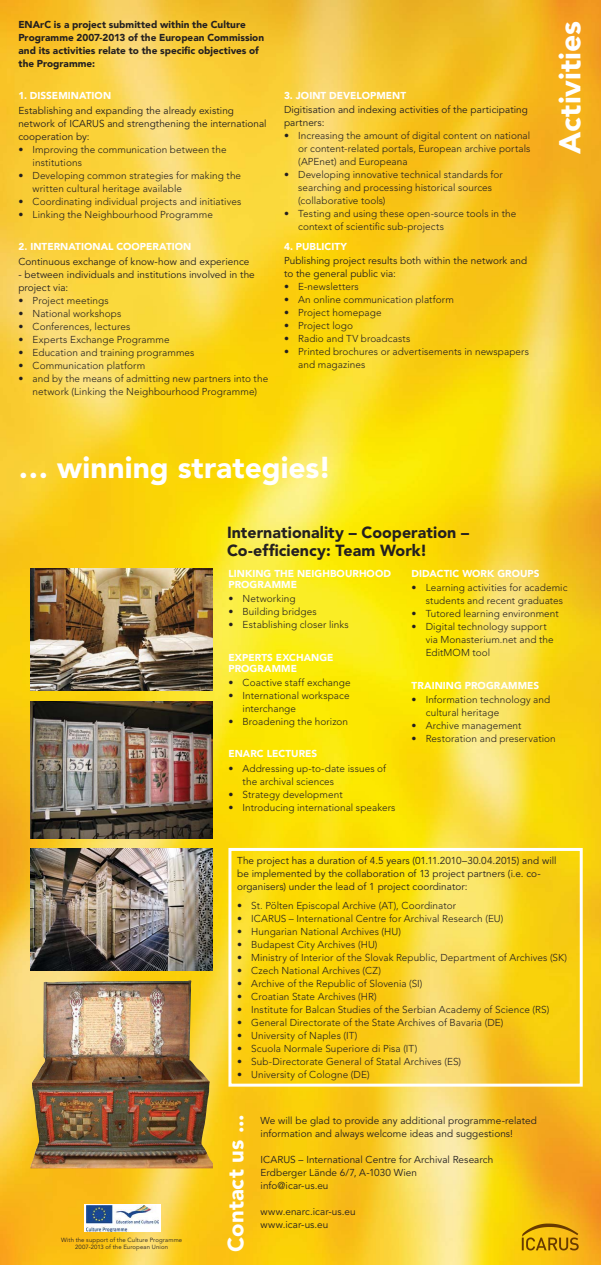
<style>
.page{position:relative;width:601px;height:1265px;background:#fff}
.page>*{position:absolute;margin:0;border:0;box-sizing:border-box;transform-origin:0 0}
.t1{font:900 30px "Avenir LT Std";color:#fff}
.t2{font:900 22px "Avenir LT Std";letter-spacing:.005em;color:#fff}
.t3{font:900 16px/18px "Avenir LT Std";color:#231f20}
.t4{font:300 10px/13px "Avenir LT Std";letter-spacing:.005em;color:#231f20}
.t5{font:10px/13px "Avenir LT Std";letter-spacing:.005em;color:#231f20}
.t6{font:900 10px/11px "Avenir LT Std";letter-spacing:.005em;color:#fff}
.t7{font:900 10px/13px "Avenir LT Std";color:#231f20}
.t8{font:6px/7px "Avenir LT Std";letter-spacing:.025em;color:#231f20;text-align:center}
</style>
<div class="page">
<img style="left:0;top:0;width:601px;height:1264px">
<img style="left:30px;top:569px;width:183px;height:121px">
<img style="left:30px;top:980px;width:183px;height:188px">
<svg style="left:85px;top:1204px;width:76px;height:27px"></svg>
<img style="left:87px;top:1205px;width:72px;height:26px">
<img style="left:30px;top:701px;width:183px;height:137px">
<img style="left:30px;top:848px;width:183px;height:122px">
<div style="left:228px;top:847px;width:355px;height:239px;border:3px solid #fff"></div>
<img style="left:521px;top:1223px;width:57px;height:27px">
<p class="t7" style="left:18px;top:18px;width:247px">ENArC is a project submitted within the Culture Programme 2007-2013 of the European Commission and its activities relate to the specific objectives of the Programme:</p>
<p class="t6" style="left:18px;top:91px;width:94px">1. DISSEMINATION</p>
<p class="t5" style="left:18px;top:104px;width:250px">Establishing and expanding the already existing network of ICARUS and strengthening the international cooperation by:</p>
<p class="t4" style="left:33px;top:143px;width:195px;text-indent:-14px">• Improving the communication between the institutions</p>
<p class="t4" style="left:33px;top:169px;width:210px;text-indent:-14px">• Developing common strategies for making the written cultural heritage available</p>
<p class="t4" style="left:18px;top:195px;width:224px">• Coordinating individual projects and initiatives</p>
<p class="t4" style="left:18px;top:208px;width:196px">• Linking the Neighbourhood Programme</p>
<p class="t6" style="left:18px;top:241px;width:175px">2. INTERNATIONAL COOPERATION</p>
<p class="t5" style="left:18px;top:255px;width:232px">Continuous exchange of know-how and experience</p>
<p class="t5" style="left:18px;top:268px;width:238px">- between individuals and institutions involved in the project via:</p>
<p class="t4" style="left:18px;top:294px;width:92px">• Project meetings</p>
<p class="t4" style="left:18px;top:307px;width:104px">• National workshops</p>
<p class="t4" style="left:18px;top:320px;width:113px">• Conferences, lectures</p>
<p class="t4" style="left:18px;top:333px;width:153px">• Experts Exchange Programme</p>
<p class="t4" style="left:18px;top:346px;width:178px">• Education and training programmes</p>
<p class="t4" style="left:18px;top:359px;width:128px">• Communication platform</p>
<p class="t4" style="left:18px;top:372px;width:251px;text-align:center">• and by the means of admitting new partners into the network (Linking the Neighbourhood Programme)</p>
<p class="t6" style="left:284px;top:90px;width:124px">3. JOINT DEVELOPMENT</p>
<p class="t5" style="left:284px;top:104px;width:245px">Digitisation and indexing activities of the participating partners:</p>
<p class="t4" style="left:298px;top:130px;width:234px;text-align:justify;text-indent:-14px">• Increasing the amount of digital content on national or content-related portals, European archive portals (APEnet) and Europeana</p>
<p class="t4" style="left:298px;top:169px;width:206px;text-indent:-14px">• Developing innovative technical standards for searching and processing historical sources (collaborative tools)</p>
<p class="t4" style="left:298px;top:208px;width:220px;text-indent:-14px">• Testing and using these open-source tools in the context of scientific sub-projects</p>
<p class="t6" style="left:284px;top:241px;width:65px">4. PUBLICITY</p>
<p class="t5" style="left:284px;top:255px;width:245px">Publishing project results both within the network and to the general public via:</p>
<p class="t4" style="left:284px;top:281px;width:76px">• E-newsletters</p>
<p class="t4" style="left:284px;top:294px;width:171px">• An online communication platform</p>
<p class="t4" style="left:284px;top:307px;width:99px">• Project homepage</p>
<p class="t4" style="left:284px;top:320px;width:71px">• Project logo</p>
<p class="t4" style="left:284px;top:333px;width:128px">• Radio and TV broadcasts</p>
<p class="t4" style="left:298px;top:346px;width:232px;text-indent:-14px">• Printed brochures or advertisements in newspapers and magazines</p>
<h1 class="t1" style="left:18px;top:453px;width:314px">… winning strategies!</h1>
<h3 class="t3" style="left:227px;top:524px;width:244px">Internationality – Cooperation –<br>Co-efficiency: Team Work!</h3>
<h1 class="t1" style="left:555px;top:154px;width:134px;rotate:-90deg">Activities</h1>
<p class="t8" style="left:61px;top:1236px;width:123px">With the support of the Culture Programme<br>2007-2013 of the European Union</p>
<p class="t6" style="left:228px;top:568px;width:164px">LINKING THE NEIGHBOURHOOD<br>PROGRAMME</p>
<p class="t4" style="left:228px;top:592px;width:69px">• Networking</p>
<p class="t4" style="left:228px;top:605px;width:90px">• Building bridges</p>
<p class="t4" style="left:228px;top:618px;width:122px">• Establishing closer links</p>
<p class="t6" style="left:228px;top:652px;width:107px">EXPERTS EXCHANGE<br>PROGRAMME</p>
<p class="t4" style="left:228px;top:676px;width:124px">• Coactive staff exchange</p>
<p class="t4" style="left:243px;top:689px;width:108px;text-indent:-14px">• International workspace interchange</p>
<p class="t4" style="left:228px;top:715px;width:121px">• Broadening the horizon</p>
<p class="t6" style="left:228px;top:749px;width:90px">ENARC LECTURES</p>
<p class="t4" style="left:243px;top:762px;width:145px;text-indent:-14px">• Addressing up-to-date issues of the archival sciences</p>
<p class="t4" style="left:228px;top:788px;width:116px">• Strategy development</p>
<p class="t4" style="left:228px;top:801px;width:169px">• Introducing international speakers</p>
<p class="t6" style="left:412px;top:568px;width:130px">DIDACTIC WORK GROUPS</p>
<p class="t4" style="left:426px;top:581px;width:143px;text-indent:-14px">• Learning activities for academic students and recent graduates</p>
<p class="t4" style="left:412px;top:607px;width:149px">• Tutored learning environment</p>
<p class="t4" style="left:426px;top:620px;width:130px;text-indent:-14px">• Digital technology support via Monasterium.net and the<br>EditMOM tool</p>
<p class="t6" style="left:412px;top:680px;width:129px">TRAINING PROGRAMMES</p>
<p class="t4" style="left:426px;top:693px;width:126px;text-indent:-14px">• Information technology and cultural heritage</p>
<p class="t4" style="left:412px;top:719px;width:111px">• Archive management</p>
<p class="t4" style="left:412px;top:732px;width:146px">• Restoration and preservation</p>
<p class="t5" style="left:237px;top:854px;width:321px">The project has a duration of 4.5 years (01.11.2010–30.04.2015) and will be implemented by the collaboration of 13 project partners (i.e. co&shy;organisers) under the lead of 1 project coordinator:</p>
<p class="t4" style="left:237px;top:899px;width:220px">• St. Pölten Episcopal Archive (AT), Coordinator</p>
<p class="t4" style="left:237px;top:912px;width:268px">• ICARUS – International Centre for Archival Research (EU)</p>
<p class="t4" style="left:237px;top:925px;width:165px">• Hungarian National Archives (HU)</p>
<p class="t4" style="left:237px;top:938px;width:142px">• Budapest City Archives (HU)</p>
<p class="t4" style="left:237px;top:951px;width:332px">• Ministry of Interior of the Slovak Republic, Department of Archives (SK)</p>
<p class="t4" style="left:237px;top:964px;width:145px">• Czech National Archives (CZ)</p>
<p class="t4" style="left:237px;top:977px;width:187px">• Archive of the Republic of Slovenia (SI)</p>
<p class="t4" style="left:237px;top:990px;width:141px">• Croatian State Archives (HR)</p>
<p class="t4" style="left:237px;top:1003px;width:314px">• Institute for Balcan Studies of the Serbian Academy of Science (RS)</p>
<p class="t4" style="left:237px;top:1016px;width:268px">• General Directorate of the State Archives of Bavaria (DE)</p>
<p class="t4" style="left:237px;top:1029px;width:122px">• University of Naples (IT)</p>
<p class="t4" style="left:237px;top:1042px;width:182px">• Scuola Normale Superiore di Pisa (IT)</p>
<p class="t4" style="left:237px;top:1055px;width:226px">• Sub-Directorate General of Statal Archives (ES)</p>
<p class="t4" style="left:237px;top:1068px;width:134px">• University of Cologne (DE)</p>
<p class="t5" style="left:261px;top:1114px;width:278px">We will be glad to provide any additional programme-related information and always welcome ideas and suggestions!</p>
<p class="t5" style="left:261px;top:1153px;width:234px">ICARUS – International Centre for Archival Research<br>Erdberger Lände 6/7, A-1030 Wien<br>info@icar-us.eu</p>
<p class="t5" style="left:261px;top:1205px;width:97px">www.enarc.icar-us.eu www.icar-us.eu</p>
<h2 class="t2" style="left:225px;top:1251px;width:139px;rotate:-90deg">Contact us ...</h2>
</div>
